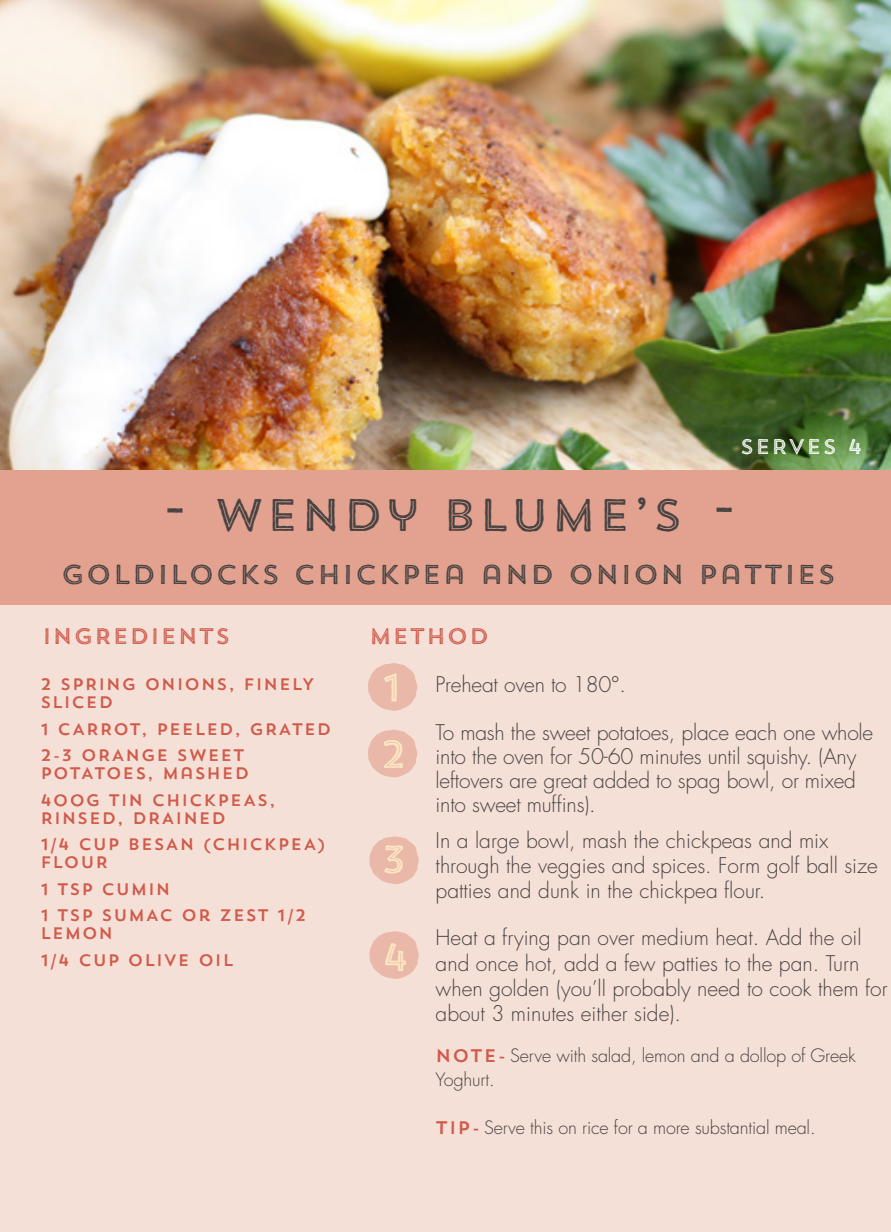
<style>
.page{position:relative;width:891px;height:1232px;background:#fff}
.page>*{position:absolute;margin:0;border:0;box-sizing:border-box;transform-origin:0 0}
.t1{font:45px "Trend HM Sans Five";letter-spacing:.05em;color:#484342}
.t2{font:39px "Trend HM Sans Five";color:#fce7c2}
.t3{font:27px "Trend HM Sans Five";letter-spacing:.05em;color:#484342}
.t4{font:22.2px "Trend HM Sans Five";letter-spacing:.05em;color:#d05a4a}
.t5{font:300 21px/25.2px "Futura Std";color:#484342}
.t6{font:21px "Trend HM Sans Five";letter-spacing:.05em;color:#fff}
.t7{font:300 18px/24px "Futura Std";letter-spacing:-.01em;color:#484342}
.t8{font:16.5px/26.4px "Trend HM Sans One";letter-spacing:.05em;color:#d05a4a}
.s1{font-family:"Trend HM Sans Five";font-weight:400;font-size:39px;color:#fce7c2}
.s2{font-family:"Trend HM Sans One";font-weight:400;color:#d05a4a}
</style>
<div class="page">
<div style="left:0;top:544px;width:891px;height:688px;background:#f5e0d7"></div>
<svg style="left:368px;top:663px;width:49px;height:48px"></svg>
<svg style="left:368px;top:730px;width:49px;height:47px"></svg>
<svg style="left:369px;top:836px;width:50px;height:48px"></svg>
<svg style="left:369px;top:931px;width:50px;height:48px"></svg>
<div style="left:0;top:470px;width:891px;height:135px;background:#e3a28f"></div>
<svg style="left:716px;top:507px;width:16px;height:5px"></svg>
<svg style="left:167px;top:508px;width:16px;height:5px"></svg>
<img style="left:1px;top:0;width:890px;height:470px">
<svg style="left:0;top:0;width:1px;height:470px"></svg>
<p class="t6" style="left:748px;top:427px;width:124px">SERVES 4</p>
<p class="t6" style="left:740px;top:433px;width:124px">SERVES 4</p>
<p class="t6" style="left:745px;top:433px;width:124px">SERVES 4</p>
<h1 class="t1" style="left:214px;top:486px;width:470px">WENDY BLUME’S</h1>
<p class="t3" style="left:61px;top:557px;width:776px">GOLDILOCKS CHICKPEA AND ONION PATTIES</p>
<p class="t4" style="left:43px;top:622px;width:189px">INGREDIENTS</p>
<p class="t4" style="left:369px;top:622px;width:121px">METHOD</p>
<p class="t8" style="left:40px;top:675px;width:276px;line-height:18px">2 SPRING ONIONS, FINELY<br>SLICED</p>
<p class="t8" style="left:40px;top:715px;width:293px">1 CARROT, PEELED, GRATED<br>2-3 ORANGE SWEET</p>
<p class="t8" style="left:40px;top:760px;width:237px">POTATOES, MASHED<br>400G TIN CHICKPEAS,</p>
<p class="t8" style="left:40px;top:804px;width:287px">RINSED, DRAINED<br>1/4 CUP BESAN (CHICKPEA)</p>
<p class="t8" style="left:40px;top:849px;width:267px">FLOUR<br>1 TSP CUMIN<br>1 TSP SUMAC OR ZEST 1/2</p>
<p class="t8" style="left:40px;top:920px;width:195px">LEMON<br>1/4 CUP OLIVE OIL</p>
<p class="t5" style="left:382px;top:673px;width:246px"><span class="s1">1</span> Preheat oven to 180°.</p>
<p class="t5" style="left:436px;top:721px;width:439px;line-height:24px">To mash the sweet potatoes, place each one whole into the oven for 50-60 minutes until squishy. (Any leftovers are great added to spag bowl, or mixed into sweet muffins).</p>
<h2 class="t2" style="left:381px;top:729px;width:28px">2</h2>
<h2 class="t2" style="left:381px;top:834px;width:28px">3</h2>
<h2 class="t2" style="left:382px;top:933px;width:29px">4</h2>
<p class="t5" style="left:436px;top:828px;width:444px">In a large bowl, mash the chickpeas and mix through the veggies and spices. Form golf ball size patties and dunk in the chickpea flour.</p>
<p class="t5" style="left:436px;top:926px;width:453px">Heat a frying pan over medium heat. Add the oil and once hot, add a few patties to the pan. Turn when golden (you’ll probably need to cook them for about 3 minutes either side).</p>
<p class="t7" style="left:436px;top:1044px;width:422px"><span class="s2">NOTE-</span> Serve with salad, lemon and a dollop of Greek<br>Yoghurt.</p>
<p class="t7" style="left:436px;top:1116px;width:381px"><span class="s2">TIP-</span> Serve this on rice for a more substantial meal.</p>
</div>
